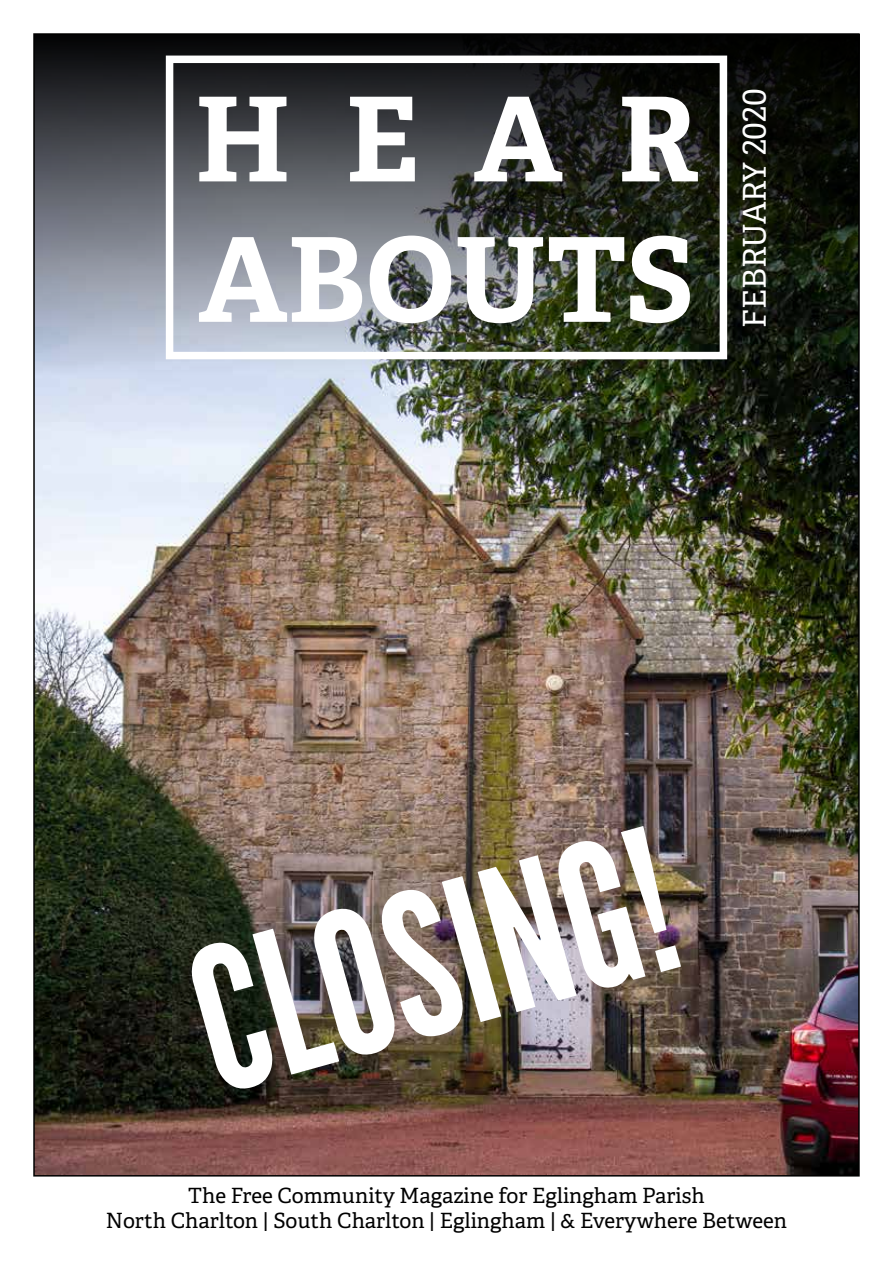
<style>
.page{position:relative;width:893px;height:1263px;background:#fff}
.page>*{position:absolute;margin:0;border:0;box-sizing:border-box;transform-origin:0 0}
.t1{font:198px "League Gothic";color:#fff}
.t2{font:700 117px/140.4px "Adelle";color:#fff}
.t3{font:31.5px "Adelle";color:#fff}
.t4{font:21px/25.2px "Adelle";color:#000;text-align:center}
</style>
<div class="page">
<img style="left:36px;top:495px;width:821px;height:678px">
<img style="left:34px;top:34px;width:826px;height:461px">
<div style="left:166px;top:56px;width:561px;height:303px;border:8px solid #fff"></div>
<h2 class="t2" style="left:195px;top:65px;width:505px">HEAR<br>ABOUTS</h2>
<h3 class="t3" style="left:732px;top:328px;width:241px;rotate:-90deg">FEBRUARY 2020</h3>
<h1 class="t1" style="left:166px;top:916px;width:491px;rotate:-16deg">CLOSING!</h1>
<p class="t4" style="left:106px;top:1182px;width:683px">The Free Community Magazine for Eglingham Parish<br>North Charlton | South Charlton | Eglingham | &amp; Everywhere Between</p>
</div>
